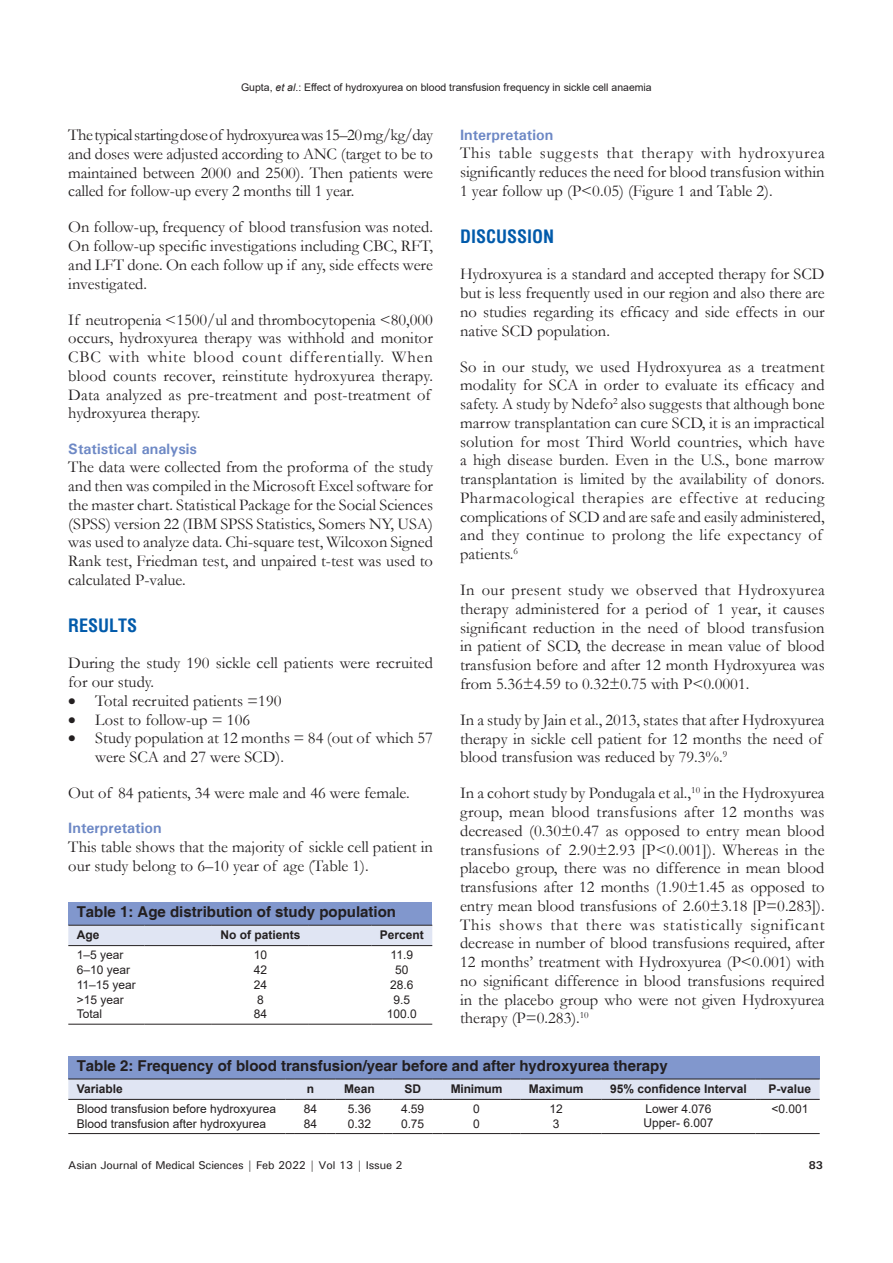
<style>
.page{position:relative;width:893px;height:1263px;background:#fff}
.page>*{position:absolute;margin:0;border:0;box-sizing:border-box;transform-origin:0 0}
.t1{font:700 condensed 18px "Helvetica";color:#015aaa}
.TX{font:16.5px/18.8px "Garamond";color:#231f20;text-align:justify}
.LL{font:16.5px/18.8px "Garamond";color:#231f20}
.TX_No_After_Space{font:16.5px/18.8px "Garamond";color:#231f20}
.L{font:16.5px "Garamond";color:#231f20}
.TT{font:700 15px "Helvetica";color:#231f20}
.t2{font:700 15px "Univers";color:#6d88c5}
.TB{font:12px "Arial";color:#231f20}
.TBL{font:12px "Arial";color:#231f20}
.TCH{font:700 12px "Arial";color:#231f20}
.t3{font:500 11.25px "Univers";letter-spacing:-.01em;color:#231f20}
.t4{font:700 11.25px "Univers";color:#231f20}
.t5{font:10.5px "Arial";color:#231f20}
.s1{font-style:italic}
</style>
<div class="page">
<div style="left:68px;top:903px;width:364px;height:22px;background:#8197cd"></div>
<div style="left:68px;top:926px;width:364px;height:19px;background:#e0e5f3"></div>
<hr style="left:68px;top:1024px;width:76px;height:1px;background:#231f20">
<hr style="left:144px;top:1024px;width:68px;height:1px;background:#231f20">
<hr style="left:212px;top:1024px;width:97px;height:1px;background:#231f20">
<hr style="left:309px;top:1024px;width:62px;height:1px;background:#231f20">
<hr style="left:371px;top:1024px;width:61px;height:1px;background:#231f20">
<hr style="left:68px;top:945px;width:76px;height:1px;background:#231f20">
<hr style="left:144px;top:945px;width:68px;height:1px;background:#231f20">
<hr style="left:212px;top:945px;width:97px;height:1px;background:#231f20">
<hr style="left:309px;top:945px;width:62px;height:1px;background:#231f20">
<hr style="left:371px;top:945px;width:61px;height:1px;background:#231f20">
<hr style="left:68px;top:925px;width:76px;height:1px;background:#231f20">
<hr style="left:144px;top:925px;width:68px;height:1px;background:#231f20">
<hr style="left:212px;top:925px;width:97px;height:1px;background:#231f20">
<hr style="left:309px;top:925px;width:62px;height:1px;background:#231f20">
<hr style="left:371px;top:925px;width:61px;height:1px;background:#231f20">
<div style="left:68px;top:1056px;width:752px;height:23px;background:#8197cd"></div>
<hr style="left:68px;top:1133px;width:217px;height:1px;background:#231f20">
<hr style="left:295px;top:1133px;width:31px;height:1px;background:#231f20">
<hr style="left:336px;top:1133px;width:47px;height:1px;background:#231f20">
<hr style="left:393px;top:1133px;width:40px;height:1px;background:#231f20">
<hr style="left:442px;top:1133px;width:69px;height:1px;background:#231f20">
<hr style="left:520px;top:1133px;width:72px;height:1px;background:#231f20">
<hr style="left:601px;top:1133px;width:155px;height:1px;background:#231f20">
<hr style="left:760px;top:1133px;width:60px;height:1px;background:#231f20">
<svg style="left:68px;top:1078px;width:752px;height:22px;background:#cdd1df"></svg>
<hr style="left:760px;top:1078px;width:60px;height:1px;background:#231f20">
<p class="t5" style="left:241px;top:80px;width:412px">Gupta, <span class="s1">et al</span>.: Effect of hydroxyurea on blood transfusion frequency in sickle cell anaemia</p>
<p class="TX" style="left:68px;top:125px;width:366px">The typical starting dose of hydroxyurea was 15–20mg/kg/day and doses were adjusted according to ANC (target to be to maintained between 2000 and 2500). Then patients were called for follow-up every 2 months till 1 year.</p>
<p class="TX" style="left:68px;top:217px;width:366px">On follow-up, frequency of blood transfusion was noted.<br>On follow-up specific investigations including CBC, RFT, and LFT done. On each follow up if any, side effects were investigated.</p>
<p class="TX" style="left:68px;top:310px;width:366px;text-align:left">If neutropenia &lt;1500/ul and thrombocytopenia &lt;80,000 occurs, hydroxyurea therapy was withhold and monitor CBC with white blood count differentially. When blood counts recover, reinstitute hydroxyurea therapy.<br>Data analyzed as pre-treatment and post-treatment of hydroxyurea therapy.</p>
<h2 class="t2" style="left:68px;top:439px;width:130px">Statistical analysis</h2>
<p class="TX" style="left:68px;top:457px;width:366px">The data were collected from the proforma of the study and then was compiled in the Microsoft Excel software for the master chart. Statistical Package for the Social Sciences (SPSS) version 22 (IBM SPSS Statistics, Somers NY, USA) was used to analyze data. Chi-square test, Wilcoxon Signed Rank test, Friedman test, and unpaired t-test was used to calculated P-value.</p>
<h1 class="t1" style="left:68px;top:614px;width:71px">RESULTS</h1>
<p class="TX_No_After_Space" style="left:68px;top:653px;width:366px">During the study 190 sickle cell patients were recruited for our study.</p>
<p class="L" style="left:68px;top:689px;width:215px">• Total recruited patients =190</p>
<p class="L" style="left:68px;top:708px;width:183px">• Lost to follow-up = 106</p>
<p class="LL" style="left:95px;top:728px;width:339px;text-indent:-27px">• Study population at 12 months = 84 (out of which 57 were SCA and 27 were SCD).</p>
<p class="TX" style="left:68px;top:783px;width:343px">Out of 84 patients, 34 were male and 46 were female.</p>
<h2 class="t2" style="left:68px;top:818px;width:95px">Interpretation</h2>
<p class="TX" style="left:68px;top:837px;width:366px">This table shows that the majority of sickle cell patient in our study belong to 6–10 year of age (Table 1).</p>
<p class="TT" style="left:77px;top:902px;width:321px">Table 1: Age distribution of study population</p>
<p class="TCH" style="left:77px;top:926px;width:24px">Age</p>
<p class="TCH" style="left:220px;top:926px;width:82px">No of patients</p>
<p class="TCH" style="left:380px;top:926px;width:46px">Percent</p>
<p class="TB" style="left:77px;top:947px;width:48px">1–5 year</p>
<p class="TB" style="left:254px;top:947px;width:15px">10</p>
<p class="TB" style="left:391px;top:947px;width:24px">11.9</p>
<p class="TB" style="left:77px;top:961px;width:55px">6–10 year</p>
<p class="TB" style="left:254px;top:961px;width:15px">42</p>
<p class="TB" style="left:395px;top:961px;width:15px">50</p>
<p class="TB" style="left:77px;top:976px;width:61px">11–15 year</p>
<p class="TB" style="left:254px;top:976px;width:15px">24</p>
<p class="TB" style="left:390px;top:976px;width:25px">28.6</p>
<p class="TB" style="left:77px;top:991px;width:49px">&gt;15 year</p>
<p class="TB" style="left:257px;top:991px;width:8px">8</p>
<p class="TB" style="left:393px;top:991px;width:18px">9.5</p>
<p class="TBL" style="left:77px;top:1005px;width:27px">Total</p>
<p class="TBL" style="left:254px;top:1005px;width:15px">84</p>
<p class="TBL" style="left:387px;top:1005px;width:32px">100.0</p>
<h2 class="t2" style="left:460px;top:125px;width:95px">Interpretation</h2>
<p class="TX" style="left:460px;top:143px;width:366px">This table suggests that therapy with hydroxyurea significantly reduces the need for blood transfusion within 1 year follow up (P&lt;0.05) (Figure 1 and Table 2).</p>
<h1 class="t1" style="left:460px;top:225px;width:96px">DISCUSSION</h1>
<p class="TX" style="left:460px;top:264px;width:366px">Hydroxyurea is a standard and accepted therapy for SCD but is less frequently used in our region and also there are no studies regarding its efficacy and side effects in our native SCD population.</p>
<p class="TX" style="left:460px;top:356px;width:366px;text-align:left">So in our study, we used Hydroxyurea as a treatment modality for SCA in order to evaluate its efficacy and safety. A study by Ndefo<sup>2</sup> also suggests that although bone marrow transplantation can cure SCD, it is an impractical solution for most Third World countries, which have a high disease burden. Even in the U.S., bone marrow transplantation is limited by the availability of donors.<br>Pharmacological therapies are effective at reducing complications of SCD and are safe and easily administered, and they continue to prolong the life expectancy of patients.<sup>6</sup></p>
<p class="TX" style="left:460px;top:580px;width:366px">In our present study we observed that Hydroxyurea therapy administered for a period of 1 year, it causes significant reduction in the need of blood transfusion in patient of SCD, the decrease in mean value of blood transfusion before and after 12 month Hydroxyurea was from 5.36±4.59 to 0.32±0.75 with P&lt;0.0001.</p>
<p class="TX" style="left:460px;top:710px;width:366px;text-align:left">In a study by Jain et al., 2013, states that after Hydroxyurea therapy in sickle cell patient for 12 months the need of blood transfusion was reduced by 79.3%.<sup>9</sup></p>
<p class="TX" style="left:460px;top:783px;width:366px">In a cohort study by Pondugala et al.,<sup>10</sup> in the Hydroxyurea group, mean blood transfusions after 12 months was decreased (0.30±0.47 as opposed to entry mean blood transfusions of 2.90±2.93 [P&lt;0.001]). Whereas in the placebo group, there was no difference in mean blood transfusions after 12 months (1.90±1.45 as opposed to entry mean blood transfusions of 2.60±3.18 [P=0.283]).<br>This shows that there was statistically significant decrease in number of blood transfusions required, after 12 months’ treatment with Hydroxyurea (P&lt;0.001) with no significant difference in blood transfusions required in the placebo group who were not given Hydroxyurea therapy (P=0.283).<sup>10</sup></p>
<p class="TT" style="left:77px;top:1056px;width:592px">Table 2: Frequency of blood transfusion/year before and after hydroxyurea therapy</p>
<p class="TCH" style="left:77px;top:1080px;width:48px">Variable</p>
<p class="TCH" style="left:307px;top:1080px;width:9px">n</p>
<p class="TCH" style="left:344px;top:1080px;width:32px">Mean</p>
<p class="TCH" style="left:404px;top:1080px;width:18px">SD</p>
<p class="TCH" style="left:451px;top:1080px;width:53px">Minimum</p>
<p class="TCH" style="left:529px;top:1080px;width:56px">Maximum</p>
<p class="TCH" style="left:610px;top:1080px;width:138px">95% confidence Interval</p>
<p class="TCH" style="left:768px;top:1080px;width:44px">P‑value</p>
<p class="TB" style="left:77px;top:1100px;width:201px">Blood transfusion before hydroxyurea</p>
<p class="TB" style="left:304px;top:1100px;width:15px">84</p>
<p class="TB" style="left:348px;top:1100px;width:25px">5.36</p>
<p class="TB" style="left:401px;top:1100px;width:25px">4.59</p>
<p class="TB" style="left:473px;top:1100px;width:8px">0</p>
<p class="TB" style="left:549px;top:1100px;width:15px">12</p>
<p class="TBL" style="left:645px;top:1100px;width:68px">Lower 4.076</p>
<p class="TBL" style="left:643px;top:1114px;width:72px">Upper‑ 6.007</p>
<p class="TBL" style="left:771px;top:1100px;width:39px">&lt;0.001</p>
<p class="TBL" style="left:77px;top:1115px;width:191px">Blood transfusion after hydroxyurea</p>
<p class="TBL" style="left:304px;top:1115px;width:15px">84</p>
<p class="TBL" style="left:348px;top:1115px;width:25px">0.32</p>
<p class="TBL" style="left:401px;top:1115px;width:25px">0.75</p>
<p class="TBL" style="left:473px;top:1115px;width:8px">0</p>
<p class="TBL" style="left:553px;top:1115px;width:8px">3</p>
<p class="t3" style="left:68px;top:1157px;width:336px">Asian Journal of Medical Sciences | Feb 2022 | Vol 13 | Issue 2</p>
<p class="t4" style="left:809px;top:1157px;width:16px">83</p>
</div>
